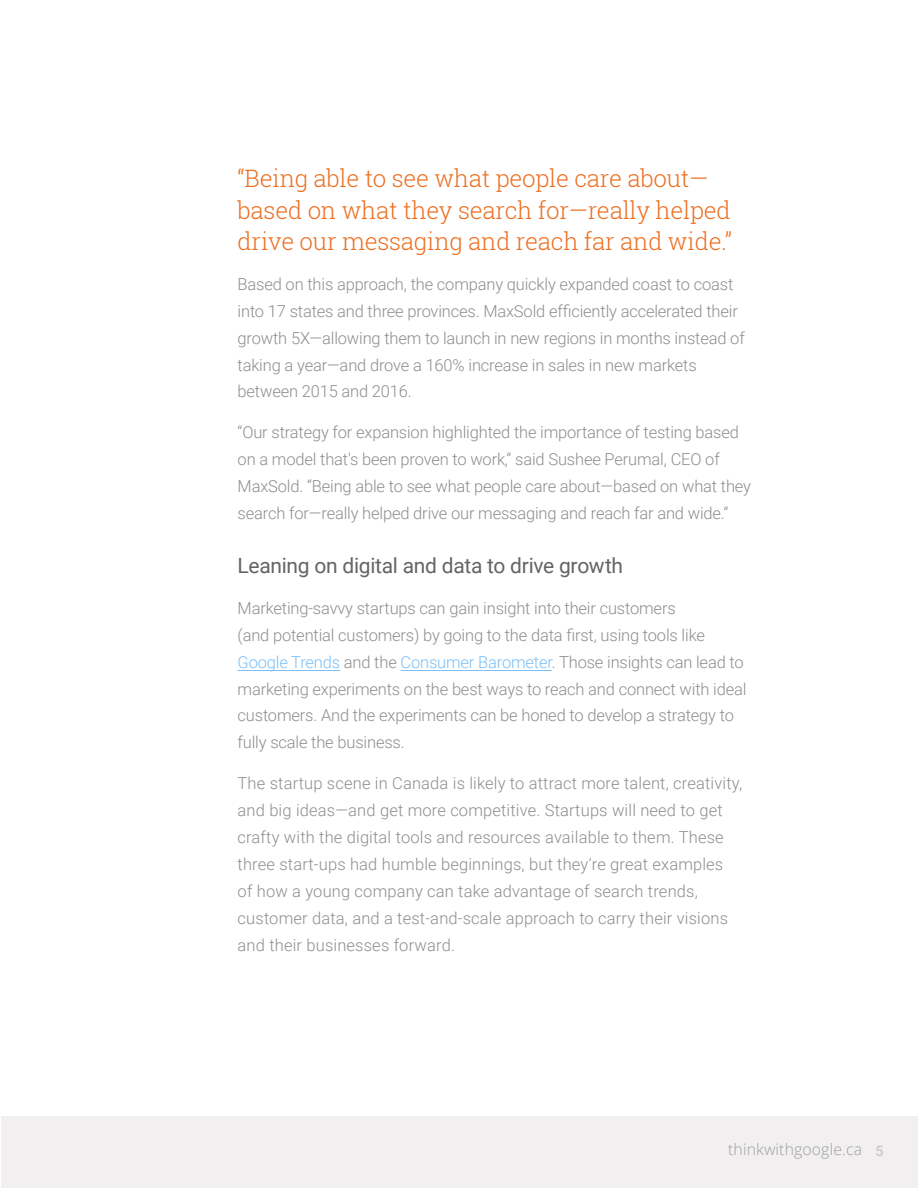
<style>
.page{position:relative;width:918px;height:1188px;background:#fff}
.page>*{position:absolute;margin:0;border:0;box-sizing:border-box;transform-origin:0 0}
.t1{font:300 24px/31.5px "Roboto Slab";letter-spacing:-.01em;color:#ec7023}
.t2{font:21px "Roboto";letter-spacing:-.015em;color:#646464}
.t3{font:300 16.5px/27px "Roboto";letter-spacing:-.01em;color:#8e8e8e}
.t4{font:300 16.5px/27px "Roboto";letter-spacing:.01em;color:#8e8e8e}
.t5{font:300 15.75px "Open Sans";letter-spacing:.01em;color:#9e9e9e}
.s1{color:#7ac0f8}
.s2{font-family:"Roboto";font-weight:500;font-size:14.25px;color:#c9c9c9}
</style>
<div class="page">
<div style="left:2px;top:1116px;width:916px;height:72px;background:#f1eff0"></div>
<hr style="left:238px;top:670px;width:102px;height:1px;background:#7ac0f8">
<hr style="left:401px;top:670px;width:151px;height:1px;background:#7ac0f8">
<h1 class="t1" style="left:238px;top:162px;width:496px">“Being able to see what people care about— based on what they search for—really helped drive our messaging and reach far and wide.”</h1>
<p class="t3" style="left:238px;top:270px;width:509px">Based on this approach, the company quickly expanded coast to coast into 17 states and three provinces. MaxSold efficiently accelerated their growth 5X—allowing them to launch in new regions in months instead of taking a year—and drove a 160% increase in sales in new markets between 2015 and 2016.</p>
<p class="t3" style="left:238px;top:418px;width:515px">“Our strategy for expansion highlighted the importance of testing based on a model that's been proven to work,” said Sushee Perumal, CEO of MaxSold. “Being able to see what people care about—based on what they search for—really helped drive our messaging and reach far and wide.”</p>
<p class="t2" style="left:238px;top:551px;width:387px">Leaning on digital and data to drive growth</p>
<p class="t3" style="left:238px;top:594px;width:510px">Marketing-savvy startups can gain insight into their customers<br>(and potential customers) by going to the data first, using tools like <span class="s1">Google Trends</span> and the <span class="s1">Consumer Barometer</span>. Those insights can lead to marketing experiments on the best ways to reach and connect with ideal customers. And the experiments can be honed to develop a strategy to fully scale the business.</p>
<p class="t4" style="left:238px;top:769px;width:506px">The startup scene in Canada is likely to attract more talent, creativity, and big ideas—and get more competitive. Startups will need to get crafty with the digital tools and resources available to them. These three start-ups had humble beginnings, but they’re great examples of how a young company can take advantage of search trends, customer data, and a test-and-scale approach to carry their visions and their businesses forward.</p>
<p class="t5" style="left:728px;top:1139px;width:157px">thinkwithgoogle.ca <span class="s2">5</span></p>
</div>
